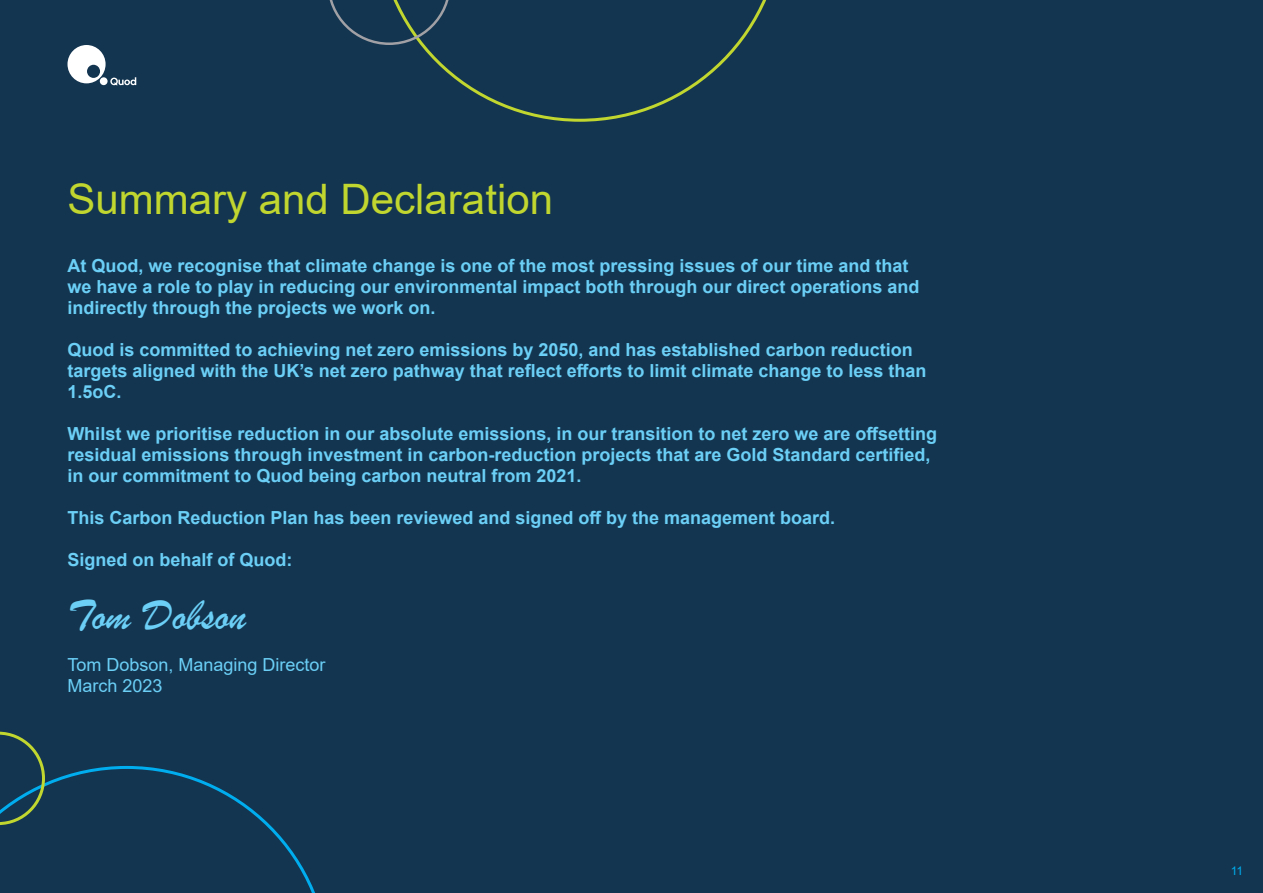
<style>
.page{position:relative;width:1263px;height:893px;background:#133550}
.page>*{position:absolute;margin:0;border:0;box-sizing:border-box;transform-origin:0 0}
.t1{font:45px "Brush Script";color:#6bcff6}
.t2{font:42px "Arial";color:#c1d72f}
.t3{font:700 18px/21px "Arial";color:#6bcff6}
.t4{font:18px "Arial";color:#6bcff6}
.t5{font:12px "Arial";color:#00aeef}
</style>
<div class="page">
<svg style="left:67px;top:45px;width:69px;height:40px"></svg>
<svg style="left:0;top:732px;width:315px;height:161px"></svg>
<svg style="left:421px;top:0;width:345px;height:122px"></svg>
<svg style="left:329px;top:0;width:122px;height:45px"></svg>
<p class="t2" style="left:68px;top:170px;width:487px">Summary and Declaration</p>
<p class="t3" style="left:67px;top:255px;width:854px">At Quod, we recognise that climate change is one of the most pressing issues of our time and that we have a role to play in reducing our environmental impact both through our direct operations and indirectly through the projects we work on.</p>
<p class="t3" style="left:67px;top:339px;width:861px">Quod is committed to achieving net zero emissions by 2050, and has established carbon reduction targets aligned with the UK’s net zero pathway that reflect efforts to limit climate change to less than<br>1.5oC.</p>
<p class="t3" style="left:67px;top:423px;width:871px">Whilst we prioritise reduction in our absolute emissions, in our transition to net zero we are offsetting residual emissions through investment in carbon-reduction projects that are Gold Standard certified, in our commitment to Quod being carbon neutral from 2021.</p>
<p class="t3" style="left:67px;top:507px;width:769px">This Carbon Reduction Plan has been reviewed and signed off by the management board.</p>
<p class="t3" style="left:67px;top:549px;width:227px">Signed on behalf of Quod:</p>
<p class="t1" style="left:67px;top:588px;width:180px">Tom Dobson</p>
<p class="t4" style="left:67px;top:652px;width:260px">Tom Dobson, Managing Director</p>
<p class="t4" style="left:67px;top:673px;width:97px">March 2023</p>
<p class="t5" style="left:1231px;top:862px;width:14px">11</p>
</div>
